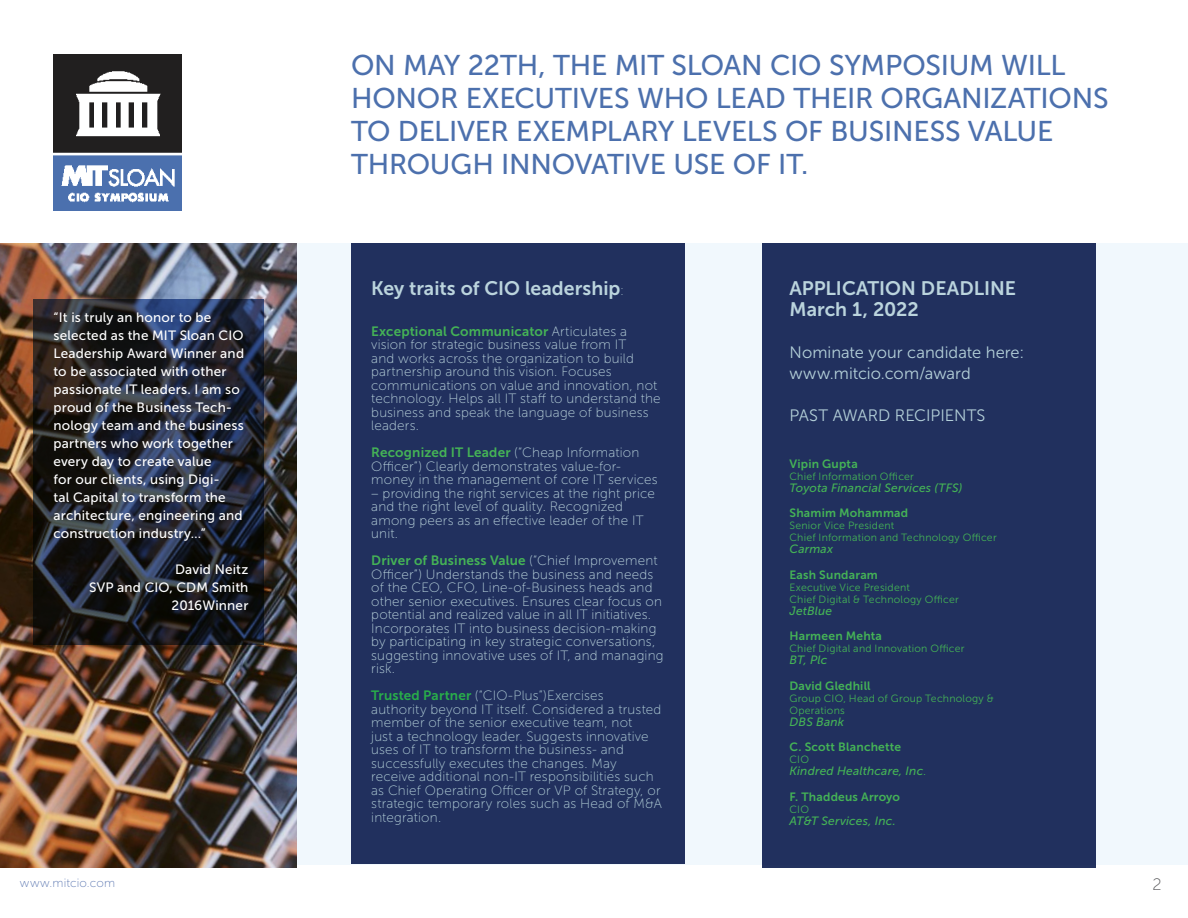
<style>
.page{position:relative;width:1188px;height:918px;background:#fff}
.page>*{position:absolute;margin:0;border:0;box-sizing:border-box;transform-origin:0 0}
.t1{font:28.5px/33px "Museo Sans 500";letter-spacing:-.005em;color:#4c70ad}
.t2{font:19.5px/21px "Museo Sans 700";color:#c6dadf}
.t3{font:16.5px/21px "Museo Sans 300";color:#bfd6db}
.t4{font:16.5px "Museo Sans 100";color:#57585a}
.t5{font:13.5px/13.5px "Museo Sans 100";letter-spacing:.015em;color:#c6dadf}
.t6{font:13.5px/13.5px "Museo Sans 100";letter-spacing:.015em;color:#bfd6db}
.t7{font:13.5px/18px "Museo Sans 500";letter-spacing:.015em;color:#fff}
.t8{font:13.5px "Museo Sans 700";letter-spacing:.015em;color:#49b857}
.t9{font:12px "Museo Sans 700";letter-spacing:.02em;color:#49b857}
.t10{font:italic 12px "Museo Sans 500";letter-spacing:.015em;color:#49b857}
.Body{font:12px "Museo Sans 100";letter-spacing:.015em;color:#5e79b2}
.t11{font:10.5px/12px "Museo Sans 300";letter-spacing:.02em;color:#49b857}
.s1{font-family:"Museo Sans 100";font-size:13.5px}
.s2{font-family:"Museo Sans 100";color:#c6dadf}
.s3{font-family:"Museo Sans 700";color:#2cb34b}
.s4{font-family:"Museo Sans 300";font-style:normal}
</style>
<div class="page">
<div style="left:115px;top:243px;width:1073px;height:622px;background:#f1f8fd"></div>
<div style="left:351px;top:243px;width:334px;height:621px;background:#23325f"></div>
<div style="left:762px;top:243px;width:334px;height:624px;background:#23325f"></div>
<img style="left:54px;top:54px;width:128px;height:156px">
<img style="left:0;top:243px;width:297px;height:624px">
<svg style="left:33px;top:299px;width:231px;height:346px;background:#21242e"></svg>
<p class="t7" style="left:54px;top:309px;width:192px">“It is truly an honor to be selected as the MIT Sloan CIO<br>Leadership Award Winner and to be associated with other passionate IT leaders. I am so proud of the Business Tech&shy;nology team and the business partners who work together every day to create value<br>for our clients, using Digi-<br>tal Capital to transform the architecture, engineering and construction industry…”</p>
<p class="t7" style="left:175px;top:561px;width:75px">David Neitz</p>
<p class="t7" style="left:89px;top:579px;width:161px;text-align:right">SVP and CIO, CDM Smith<br>2016Winner</p>
<p class="Body" style="left:20px;top:876px;width:97px">www.mitcio.com</p>
<h2 class="t1" style="left:351px;top:49px;width:759px">ON MAY 22TH, THE MIT SLOAN CIO SYMPOSIUM WILL HONOR EXECUTIVES WHO LEAD THEIR ORGANIZATIONS TO DELIVER EXEMPLARY LEVELS OF BUSINESS VALUE THROUGH INNOVATIVE USE OF IT.</h2>
<h2 class="t2" style="left:371px;top:278px;width:254px">Key traits of CIO leadership<span class="s1">:</span></h2>
<p class="t8" style="left:371px;top:323px;width:257px">Exceptional Communicator <span class="s2">Articulates a</span></p>
<p class="t5" style="left:371px;top:338px;width:291px">vision for strategic business value from IT<br>and works across the organization to build partnership around this vision. Focuses communications on value and innovation, not technology. Helps all IT staff to understand the business and speak the language of business leaders.</p>
<p class="t8" style="left:371px;top:445px;width:270px">Recognized IT Leader <span class="s2">(“Cheap Information</span></p>
<p class="t5" style="left:371px;top:459px;width:288px">Officer”) Clearly demonstrates value-for&shy;money in the management of core IT services</p>
<p class="t5" style="left:371px;top:486px;width:285px">– providing the right services at the right price and the right level of quality. Recognized among peers as an effective leader of the IT unit.</p>
<p class="t8" style="left:371px;top:553px;width:288px">Driver of Business Value <span class="s2">(“Chief Improvement</span></p>
<p class="t5" style="left:371px;top:567px;width:294px">Officer”) Understands the business and needs of the CEO, CFO, Line-of-Business heads and other senior executives. Ensures clear focus on potential and realized value in all IT initiatives.<br>Incorporates IT into business decision-making by participating in key strategic conversations, suggesting innovative uses of IT, and managing risk.</p>
<p class="t6" style="left:371px;top:689px;width:292px"><span class="s3">Trusted Partner</span> (“CIO-Plus”)Exercises authority beyond IT itself. Considered a trusted member of the senior executive team, not<br>just a technology leader. Suggests innovative uses of IT to transform the business- and successfully executes the changes. May receive additional non-IT responsibilities such as Chief Operating Officer or VP of Strategy, or strategic temporary roles such as Head of M&amp;A integration.</p>
<h2 class="t2" style="left:789px;top:278px;width:228px">APPLICATION DEADLINE<br>March 1, 2022</h2>
<p class="t3" style="left:789px;top:342px;width:236px">Nominate your candidate here: www.mitcio.com/award</p>
<p class="t3" style="left:789px;top:405px;width:197px">PAST AWARD RECIPIENTS</p>
<p class="t9" style="left:789px;top:457px;width:70px">Vipin Gupta</p>
<p class="t11" style="left:789px;top:470px;width:126px">Chief Information Officer</p>
<p class="t10" style="left:789px;top:481px;width:175px">Toyota Financial Services (TFS)</p>
<p class="t9" style="left:789px;top:506px;width:120px">Shamim Mohammad</p>
<p class="t11" style="left:789px;top:520px;width:209px">Senior Vice President<br>Chief Information and Technology Officer</p>
<p class="t10" style="left:789px;top:542px;width:45px">Carmax</p>
<p class="t9" style="left:789px;top:568px;width:90px">Eash Sundaram</p>
<p class="t11" style="left:789px;top:581px;width:171px">Executive Vice President<br>Chief Digital &amp; Technology Officer</p>
<p class="t10" style="left:789px;top:604px;width:44px">JetBlue</p>
<p class="t9" style="left:789px;top:629px;width:94px">Harmeen Mehta</p>
<p class="t11" style="left:789px;top:643px;width:177px">Chief Digital and Innovation Officer</p>
<p class="t10" style="left:789px;top:653px;width:39px">BT, Plc</p>
<p class="t9" style="left:789px;top:679px;width:83px">David Gledhill</p>
<p class="t11" style="left:789px;top:692px;width:206px">Group CIO, Head of Group Technology &amp;<br>Operations</p>
<p class="t10" style="left:789px;top:715px;width:56px">DBS Bank</p>
<p class="t9" style="left:789px;top:740px;width:113px">C. Scott Blanchette</p>
<p class="t11" style="left:789px;top:754px;width:21px">CIO</p>
<p class="t10" style="left:789px;top:764px;width:138px">Kindred Healthcare, Inc<span class="s4">.</span></p>
<p class="t9" style="left:789px;top:790px;width:112px">F. Thaddeus Arroyo</p>
<p class="t11" style="left:789px;top:803px;width:21px">CIO</p>
<p class="t10" style="left:789px;top:814px;width:108px">AT&amp;T Services, Inc.</p>
<p class="t4" style="left:1152px;top:876px;width:11px">2</p>
</div>
